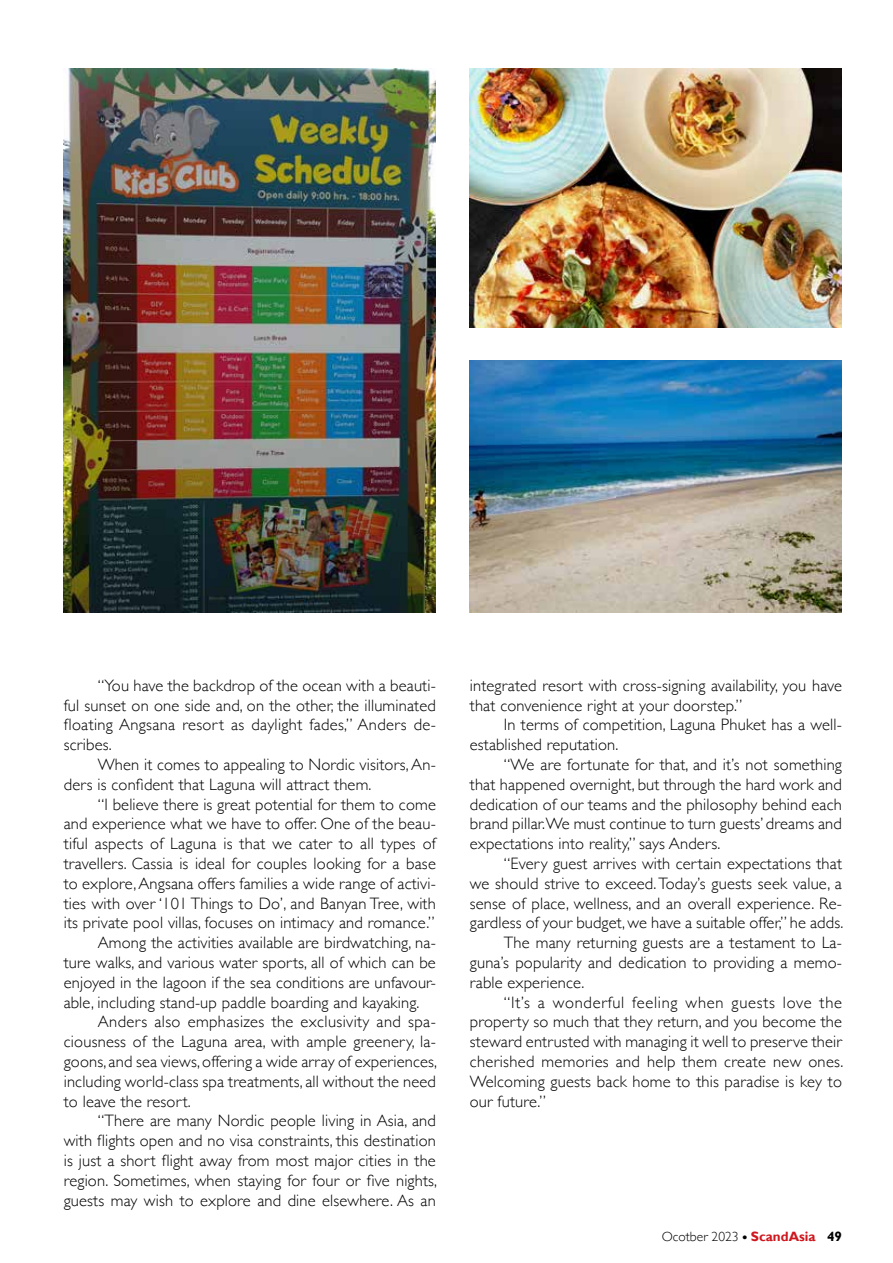
<style>
.page{position:relative;width:893px;height:1263px;background:#fff}
.page>*{position:absolute;margin:0;border:0;box-sizing:border-box;transform-origin:0 0}
.t1{font:300 16.5px/19.8px "Gill Sans";letter-spacing:.01em;color:#000}
.t2{font:300 16.5px "Gill Sans";letter-spacing:.045em;color:#000}
.t3{font:300 13.5px "Gill Sans";color:#000}
.s1{font-weight:700}
.s2{font-weight:700;color:#ce171e}
</style>
<div class="page">
<img style="left:64px;top:68px;width:372px;height:544px">
<img style="left:470px;top:68px;width:372px;height:259px">
<img style="left:470px;top:360px;width:372px;height:252px">
<p class="t1" style="left:64px;top:675px;width:374px;text-align:justify;text-indent:34px">“You have the backdrop of the ocean with a beauti&shy;ful sunset on one side and, on the other, the illuminated floating Angsana resort as daylight fades,” Anders de&shy;scribes.</p>
<p class="t1" style="left:64px;top:754px;width:374px;text-indent:34px">When it comes to appealing to Nordic visitors, An&shy;ders is confident that Laguna will attract them.</p>
<p class="t1" style="left:98px;top:793px;width:340px">“I believe there is great potential for them to come</p>
<p class="t1" style="left:64px;top:813px;width:374px">and experience what we have to offer. One of the beau-</p>
<p class="t1" style="left:64px;top:833px;width:374px">tiful aspects of Laguna is that we cater to all types of</p>
<p class="t1" style="left:64px;top:853px;width:374px">travellers. Cassia is ideal for couples looking for a base</p>
<p class="t1" style="left:64px;top:873px;width:374px">to explore, Angsana offers families a wide range of activi-</p>
<p class="t1" style="left:64px;top:892px;width:374px">ties with over ‘101 Things to Do’, and Banyan Tree, with</p>
<p class="t1" style="left:64px;top:912px;width:373px">its private pool villas, focuses on intimacy and romance.”</p>
<p class="t1" style="left:98px;top:932px;width:340px">Among the activities available are birdwatching, na-</p>
<p class="t1" style="left:64px;top:952px;width:374px">ture walks, and various water sports, all of which can be</p>
<p class="t1" style="left:64px;top:972px;width:374px">enjoyed in the lagoon if the sea conditions are unfavour-</p>
<p class="t1" style="left:64px;top:991px;width:357px">able, including stand-up paddle boarding and kayaking.</p>
<p class="t1" style="left:98px;top:1011px;width:340px">Anders also emphasizes the exclusivity and spa-</p>
<p class="t1" style="left:64px;top:1031px;width:374px">ciousness of the Laguna area, with ample greenery, la-</p>
<p class="t1" style="left:64px;top:1051px;width:375px">goons, and sea views, offering a wide array of experiences,</p>
<p class="t1" style="left:64px;top:1071px;width:374px">including world-class spa treatments, all without the need</p>
<p class="t1" style="left:64px;top:1090px;width:129px">to leave the resort.</p>
<p class="t1" style="left:98px;top:1110px;width:340px">“There are many Nordic people living in Asia, and</p>
<p class="t1" style="left:64px;top:1130px;width:374px">with flights open and no visa constraints, this destination</p>
<p class="t1" style="left:64px;top:1150px;width:374px">is just a short flight away from most major cities in the</p>
<p class="t1" style="left:64px;top:1170px;width:375px">region. Sometimes, when staying for four or five nights,</p>
<p class="t1" style="left:64px;top:1189px;width:374px">guests may wish to explore and dine elsewhere. As an</p>
<p class="t1" style="left:470px;top:675px;width:374px">integrated resort with cross-signing availability, you have that convenience right at your doorstep.”</p>
<p class="t1" style="left:470px;top:714px;width:374px;text-indent:34px">In terms of competition, Laguna Phuket has a well&shy;established reputation.</p>
<p class="t1" style="left:470px;top:754px;width:374px;text-align:justify;text-indent:34px">“We are fortunate for that, and it’s not something that happened overnight, but through the hard work and dedication of our teams and the philosophy behind each brand pillar.We must continue to turn guests’ dreams and expectations into reality,” says Anders.</p>
<p class="t1" style="left:504px;top:853px;width:340px">“Every guest arrives with certain expectations that</p>
<p class="t1" style="left:470px;top:873px;width:374px">we should strive to exceed. Today’s guests seek value, a</p>
<p class="t1" style="left:470px;top:892px;width:374px">sense of place, wellness, and an overall experience. Re-</p>
<p class="t1" style="left:470px;top:912px;width:375px">gardless of your budget, we have a suitable offer,” he adds.</p>
<p class="t1" style="left:504px;top:932px;width:340px">The many returning guests are a testament to La-</p>
<p class="t1" style="left:470px;top:952px;width:374px">guna’s popularity and dedication to providing a memo-</p>
<p class="t1" style="left:470px;top:972px;width:116px">rable experience.</p>
<p class="t2" style="left:504px;top:989px;width:340px">“It’s a wonderful feeling when guests love the</p>
<p class="t1" style="left:470px;top:1011px;width:374px">property so much that they return, and you become the</p>
<p class="t1" style="left:470px;top:1031px;width:374px">steward entrusted with managing it well to preserve their</p>
<p class="t1" style="left:470px;top:1051px;width:375px">cherished memories and help them create new ones.</p>
<p class="t1" style="left:470px;top:1071px;width:374px">Welcoming guests back home to this paradise is key to</p>
<p class="t1" style="left:470px;top:1090px;width:78px">our future.”</p>
<p class="t3" style="left:662px;top:1226px;width:182px">Ocotber 2023 <span class="s1">•</span> <span class="s2">ScandAsia</span> <span class="s1">49</span></p>
</div>
